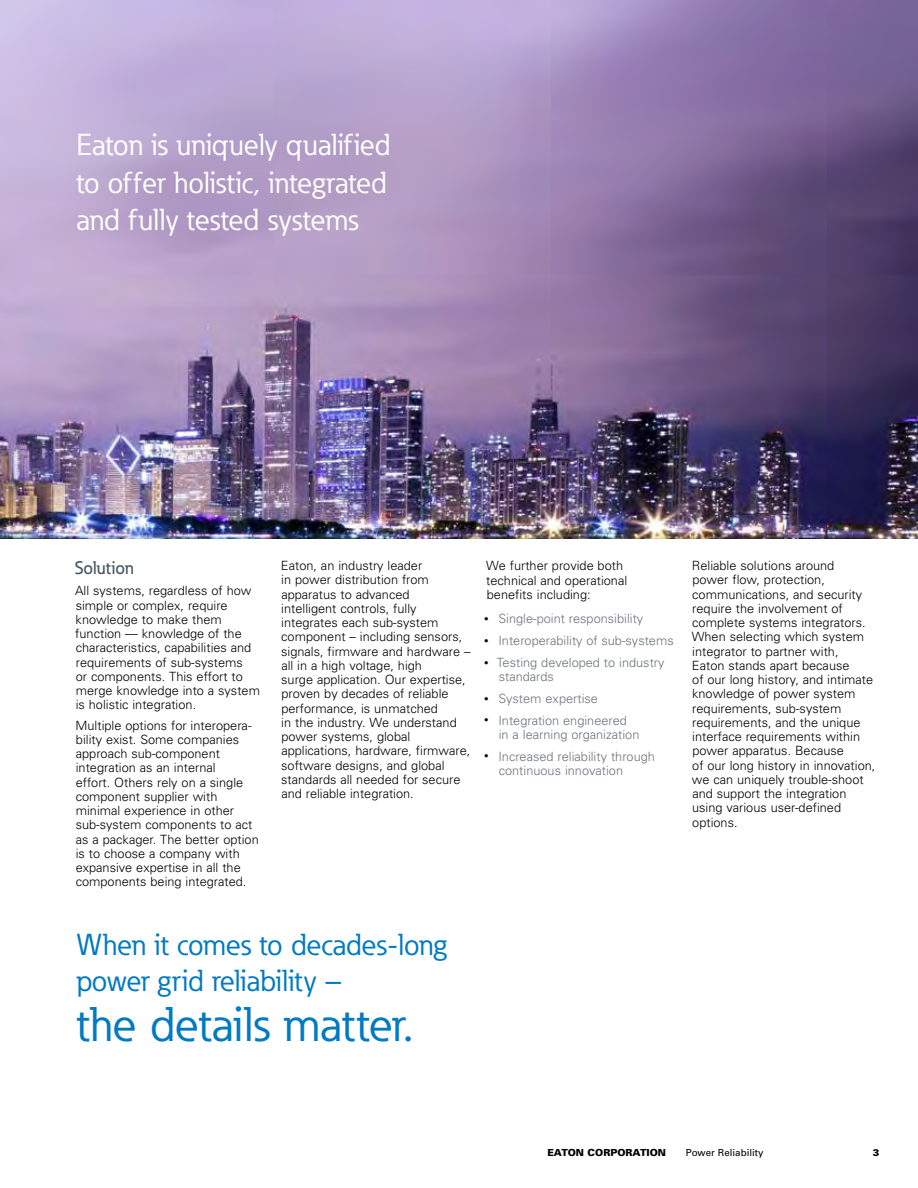
<style>
.page{position:relative;width:918px;height:1188px;background:#fff}
.page>*{position:absolute;margin:0;border:0;box-sizing:border-box;transform-origin:0 0}
.t1{font:48px "Eaton";color:#007ac2}
.t2{font:30px/37.5px "Eaton";letter-spacing:-.005em;color:#fff;text-align:justify}
.t3{font:30px/36px "Eaton";color:#007ac2}
.t4{font:500 18px "Eaton";color:#455560}
.t5{font:300 12.75px/14.2px "Univers";color:#000}
.t6{font:300 12.75px/14.2px "Univers";color:#6a747b}
.t7{font:900 9.75px "Univers";color:#000}
.t8{font:9.75px "Univers";color:#000}
.s1{font-family:"Univers LT Std";font-size:9px;color:#000}
</style>
<div class="page">
<img style="left:0;top:0;width:918px;height:538px">
<h2 class="t2" style="left:76px;top:126px;width:316px">Eaton is uniquely qualified to offer holistic, integrated and fully tested systems</h2>
<h3 class="t4" style="left:75px;top:556px;width:60px">Solution</h3>
<p class="t5" style="left:75px;top:583px;width:186px">All systems, regardless of how simple or complex, require knowledge to make them function — knowledge of the characteristics, capabilities and requirements of sub-systems<br>or components. This effort to merge knowledge into a system is holistic integration.</p>
<p class="t5" style="left:76px;top:718px;width:185px">Multiple options for interopera&shy;bility exist. Some companies approach sub-component integration as an internal<br>effort. Others rely on a single component supplier with minimal experience in other sub-system components to act as a packager. The better option is to choose a company with expansive expertise in all the components being integrated.</p>
<p class="t5" style="left:281px;top:558px;width:191px">Eaton, an industry leader<br>in power distribution from apparatus to advanced<br>intelligent controls, fully integrates each sub-system component – including sensors, signals, firmware and hardware – all in a high voltage, high<br>surge application. Our expertise, proven by decades of reliable performance, is unmatched<br>in the industry. We understand power systems, global applications, hardware, firmware, software designs, and global standards all needed for secure and reliable integration.</p>
<p class="t5" style="left:486px;top:558px;width:143px">We further provide both technical and operational benefits including:</p>
<p class="t6" style="left:484px;top:611px;width:161px"><span class="s1">•</span> Single-point responsibility</p>
<p class="t6" style="left:484px;top:633px;width:191px"><span class="s1">•</span> Interoperability of sub-systems</p>
<p class="t6" style="left:499px;top:655px;width:167px;text-indent:-15px"><span class="s1">•</span> Testing developed to industry standards</p>
<p class="t6" style="left:484px;top:691px;width:115px"><span class="s1">•</span> System expertise</p>
<p class="t6" style="left:499px;top:713px;width:142px;text-indent:-15px"><span class="s1">•</span> Integration engineered in a learning organization</p>
<p class="t6" style="left:499px;top:749px;width:158px;text-indent:-15px"><span class="s1">•</span> Increased reliability through continuous innovation</p>
<h2 class="t3" style="left:76px;top:927px;width:372px">When it comes to decades-long power grid reliability –</h2>
<h1 class="t1" style="left:76px;top:994px;width:339px">the details matter.</h1>
<p class="t5" style="left:692px;top:558px;width:185px">Reliable solutions around<br>power flow, protection, communications, and security require the involvement of complete systems integrators.<br>When selecting which system integrator to partner with,<br>Eaton stands apart because<br>of our long history, and intimate knowledge of power system requirements, sub-system requirements, and the unique interface requirements within power apparatus. Because<br>of our long history in innovation, we can uniquely trouble-shoot and support the integration using various user-defined options.</p>
<p class="t7" style="left:547px;top:1146px;width:120px">EATON CORPORATION</p>
<p class="t8" style="left:686px;top:1146px;width:79px">Power Reliability</p>
<p class="t7" style="left:873px;top:1146px;width:8px">3</p>
</div>
